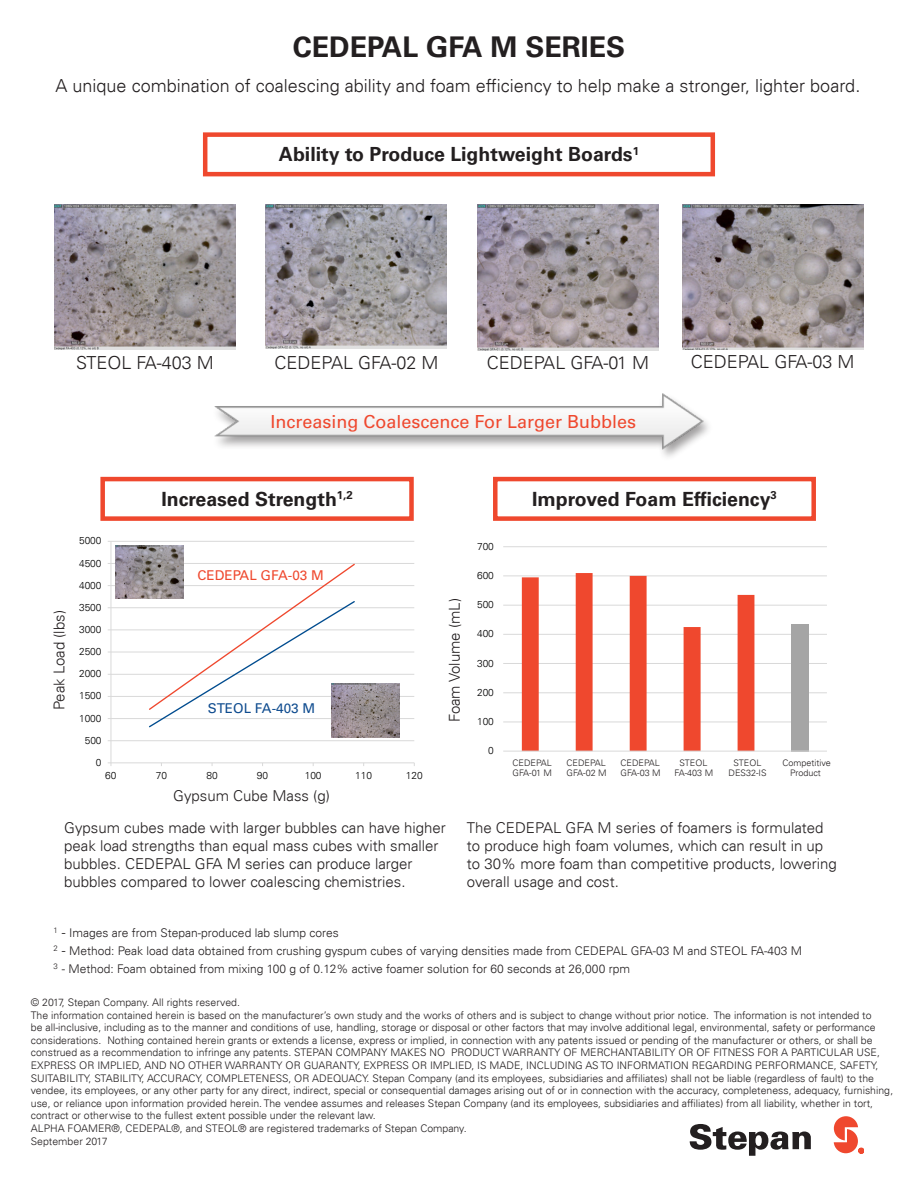
<style>
.page{position:relative;width:918px;height:1188px;background:#fff}
.page>*{position:absolute;margin:0;border:0;box-sizing:border-box;transform-origin:0 0}
.t1{font:700 28.5px "Univers LT Std";color:#231f20}
.t2{font:700 19.5px "Univers LT Std";color:#231f20}
.t3{font:300 18px "Univers LT";color:#231f20}
.t4{font:18px "Univers LT Std";color:#ef482e}
.t5{font:300 15px/18px "Univers LT";color:#231f20}
.t6{font:13.5px "Univers LT Std";color:#ef482e}
.t7{font:13.5px "Univers LT Std";color:#0f4c8f}
.t8{font:300 12px "Univers LT";color:#231f20}
.t9{font:300 10.5px/12.6px "Univers LT";color:#231f20}
.t10{font:300 10.2px "Univers LT";letter-spacing:.005em;color:#000}
.t11{font:300 9px/11.1px "Univers LT";letter-spacing:-.005em;color:#000}
.t12{font:300 9px "Univers LT";color:#231f20}
.s1{font-size:13.5px}
</style>
<div class="page">
<svg style="left:690px;top:1124px;width:121px;height:32px"></svg>
<svg style="left:834px;top:1116px;width:30px;height:37px"></svg>
<div style="left:203px;top:132px;width:512px;height:44px;border:4px solid #ef482e"></div>
<img style="left:54px;top:205px;width:182px;height:144px">
<img style="left:682px;top:204px;width:181px;height:146px">
<img style="left:266px;top:205px;width:180px;height:144px">
<img style="left:477px;top:205px;width:182px;height:145px">
<img style="left:214px;top:394px;width:490px;height:56px">
<div style="left:100px;top:477px;width:314px;height:44px;border:4px solid #ef482e"></div>
<div style="left:493px;top:477px;width:323px;height:44px;border:4px solid #ef482e"></div>
<hr style="left:503px;top:722px;width:324px;height:1px;background:#d9d9d9">
<hr style="left:503px;top:692px;width:324px;height:1px;background:#d9d9d9">
<hr style="left:503px;top:663px;width:324px;height:1px;background:#d9d9d9">
<hr style="left:503px;top:634px;width:324px;height:1px;background:#d9d9d9">
<hr style="left:503px;top:605px;width:324px;height:1px;background:#d9d9d9">
<hr style="left:503px;top:575px;width:324px;height:1px;background:#d9d9d9">
<hr style="left:503px;top:546px;width:324px;height:1px;background:#d9d9d9">
<div style="left:791px;top:624px;width:17px;height:127px;background:#a5a5a5"></div>
<svg style="left:522px;top:573px;width:232px;height:178px"></svg>
<hr style="left:503px;top:751px;width:324px;height:1px;background:#d9d9d9">
<hr style="left:111px;top:740px;width:303px;height:1px;background:#d9d9d9">
<hr style="left:111px;top:718px;width:303px;height:1px;background:#d9d9d9">
<hr style="left:111px;top:696px;width:303px;height:1px;background:#d9d9d9">
<hr style="left:111px;top:674px;width:303px;height:1px;background:#d9d9d9">
<hr style="left:111px;top:652px;width:303px;height:1px;background:#d9d9d9">
<hr style="left:111px;top:629px;width:303px;height:1px;background:#d9d9d9">
<hr style="left:111px;top:607px;width:303px;height:1px;background:#d9d9d9">
<hr style="left:111px;top:585px;width:303px;height:1px;background:#d9d9d9">
<hr style="left:111px;top:563px;width:303px;height:1px;background:#d9d9d9">
<hr style="left:111px;top:541px;width:303px;height:1px;background:#d9d9d9">
<hr style="left:111px;top:541px;width:1px;height:222px;background:#d9d9d9">
<hr style="left:111px;top:762px;width:303px;height:1px;background:#d9d9d9">
<svg style="left:148px;top:563px;width:208px;height:166px"></svg>
<img style="left:116px;top:545px;width:68px;height:54px">
<img style="left:332px;top:684px;width:68px;height:53px">
<p class="t1" style="left:293px;top:31px;width:334px">CEDEPAL GFA M SERIES</p>
<p class="t3" style="left:56px;top:74px;width:806px">A unique combination of coalescing ability and foam efficiency to help make a stronger, lighter board.</p>
<p class="t2" style="left:279px;top:143px;width:362px">Ability to Produce Lightweight Boards<sup>1</sup></p>
<p class="t3" style="left:76px;top:352px;width:139px">STEOL FA-403 M</p>
<p class="t3" style="left:275px;top:352px;width:165px">CEDEPAL GFA-02 M</p>
<p class="t3" style="left:487px;top:352px;width:164px">CEDEPAL GFA-01 M</p>
<p class="t3" style="left:691px;top:351px;width:165px">CEDEPAL GFA-03 M</p>
<p class="t4" style="left:271px;top:411px;width:367px">Increasing Coalescence For Larger Bubbles</p>
<p class="t5" style="left:50px;top:710px;width:101px;rotate:-90deg">Peak Load (lbs)</p>
<p class="t10" style="left:79px;top:535px;width:24px">5000</p>
<p class="t10" style="left:79px;top:557px;width:24px">4500</p>
<p class="t10" style="left:79px;top:579px;width:24px">4000</p>
<p class="t10" style="left:79px;top:601px;width:24px">3500</p>
<p class="t10" style="left:79px;top:623px;width:24px">3000</p>
<p class="t10" style="left:79px;top:645px;width:24px">2500</p>
<p class="t10" style="left:79px;top:668px;width:24px">2000</p>
<p class="t10" style="left:79px;top:690px;width:24px">1500</p>
<p class="t10" style="left:79px;top:712px;width:24px">1000</p>
<p class="t10" style="left:85px;top:734px;width:18px">500</p>
<p class="t2" style="left:161px;top:488px;width:193px">Increased Strength<sup>1,2</sup></p>
<p class="t2" style="left:532px;top:488px;width:246px">Improved Foam Efficiency<sup>3</sup></p>
<p class="t6" style="left:197px;top:567px;width:128px">CEDEPAL GFA-03 M</p>
<p class="t7" style="left:208px;top:700px;width:109px">STEOL FA-403 M</p>
<p class="t5" style="left:445px;top:722px;width:125px;rotate:-90deg">Foam Volume (mL)</p>
<p class="t10" style="left:477px;top:540px;width:18px">700</p>
<p class="t10" style="left:477px;top:569px;width:18px">600</p>
<p class="t10" style="left:477px;top:598px;width:18px">500</p>
<p class="t10" style="left:477px;top:628px;width:18px">400</p>
<p class="t10" style="left:477px;top:657px;width:18px">300</p>
<p class="t10" style="left:477px;top:686px;width:18px">200</p>
<p class="t10" style="left:477px;top:715px;width:18px">100</p>
<p class="t10" style="left:488px;top:744px;width:7px">0</p>
<p class="t10" style="left:96px;top:756px;width:7px">0</p>
<p class="t10" style="left:105px;top:769px;width:13px">60</p>
<p class="t10" style="left:156px;top:769px;width:13px">70</p>
<p class="t10" style="left:206px;top:769px;width:13px">80</p>
<p class="t10" style="left:257px;top:769px;width:13px">90</p>
<p class="t10" style="left:305px;top:769px;width:18px">100</p>
<p class="t10" style="left:355px;top:769px;width:18px">110</p>
<p class="t10" style="left:406px;top:769px;width:18px">120</p>
<p class="t5" style="left:173px;top:787px;width:158px">Gypsum Cube Mass (g)</p>
<p class="t11" style="left:510px;top:757px;width:43px">CEDEPAL<br>GFA-01 M</p>
<p class="t11" style="left:564px;top:757px;width:43px">CEDEPAL<br>GFA-02 M</p>
<p class="t11" style="left:618px;top:757px;width:43px">CEDEPAL<br>GFA-03 M</p>
<p class="t11" style="left:672px;top:757px;width:41px;text-align:center">STEOL<br>FA-403 M</p>
<p class="t11" style="left:727px;top:757px;width:40px;text-align:center">STEOL<br>DES32-IS</p>
<p class="t11" style="left:776px;top:757px;width:50px;text-align:center">Competitive<br>Product</p>
<p class="t12" style="left:513px;top:757px;width:41px">CEDEPAL</p>
<p class="t12" style="left:567px;top:757px;width:41px">CEDEPAL</p>
<p class="t12" style="left:621px;top:757px;width:41px">CEDEPAL</p>
<p class="t12" style="left:680px;top:757px;width:29px">STEOL</p>
<p class="t12" style="left:734px;top:757px;width:29px">STEOL</p>
<p class="t12" style="left:783px;top:757px;width:50px">Competitive</p>
<p class="t12" style="left:513px;top:768px;width:41px">GFA-01 M</p>
<p class="t12" style="left:567px;top:768px;width:42px">GFA-02 M</p>
<p class="t12" style="left:621px;top:768px;width:42px">GFA-03 M</p>
<p class="t12" style="left:675px;top:768px;width:40px">FA-403 M</p>
<p class="t12" style="left:729px;top:768px;width:40px">DES32-IS</p>
<p class="t12" style="left:790px;top:768px;width:32px">Product</p>
<p class="t5" style="left:64px;top:818px;width:383px">Gypsum cubes made with larger bubbles can have higher peak load strengths than equal mass cubes with smaller bubbles. CEDEPAL GFA M series can produce larger bubbles compared to lower coalescing chemistries.</p>
<p class="t5" style="left:467px;top:818px;width:371px">The CEDEPAL GFA M series of foamers is formulated to produce high foam volumes, which can result in up to 30% more foam than competitive products, lowering overall usage and cost.</p>
<p class="t8" style="left:54px;top:926px;width:287px"><sup>1</sup> <span class="s1">-</span> Images are from Stepan-produced lab slump cores</p>
<p class="t8" style="left:54px;top:944px;width:750px"><sup>2</sup> <span class="s1">-</span> Method: Peak load data obtained from crushing gyspum cubes of varying densities made from CEDEPAL GFA-03 M and STEOL FA-403 M</p>
<p class="t8" style="left:54px;top:962px;width:578px"><sup>3</sup> - Method: Foam obtained from mixing 100 g of 0.12% active foamer solution for 60 seconds at 26,000 rpm</p>
<p class="t9" style="left:31px;top:996px;width:211px">© 2017, Stepan Company. All rights reserved.</p>
<p class="t9" style="left:31px;top:1009px;width:864px">The information contained herein is based on the manufacturer’s own study and the works of others and is subject to change without prior notice. The information is not intended to<br>be all-inclusive, including as to the manner and conditions of use, handling, storage or disposal or other factors that may involve additional legal, environmental, safety or performance considerations. Nothing contained herein grants or extends a license, express or implied, in connection with any patents issued or pending of the manufacturer or others, or shall be construed as a recommendation to infringe any patents. STEPAN COMPANY MAKES NO PRODUCT WARRANTY OF MERCHANTABILITY OR OF FITNESS FOR A PARTICULAR USE, EXPRESS OR IMPLIED, AND NO OTHER WARRANTY OR GUARANTY, EXPRESS OR IMPLIED, IS MADE, INCLUDING AS TO INFORMATION REGARDING PERFORMANCE, SAFETY, SUITABILITY, STABILITY, ACCURACY, COMPLETENESS, OR ADEQUACY. Stepan Company (and its employees, subsidiaries and affiliates) shall not be liable (regardless of fault) to the vendee, its employees, or any other party for any direct, indirect, special or consequential damages arising out of or in connection with the accuracy, completeness, adequacy, furnishing, use, or reliance upon information provided herein. The vendee assumes and releases Stepan Company (and its employees, subsidiaries and affiliates) from all liability, whether in tort, contract or otherwise to the fullest extent possible under the relevant law.</p>
<p class="t9" style="left:31px;top:1122px;width:437px">ALPHA FOAMER®, CEDEPAL®, and STEOL® are registered trademarks of Stepan Company.</p>
<p class="t9" style="left:31px;top:1135px;width:78px">September 2017</p>
</div>
